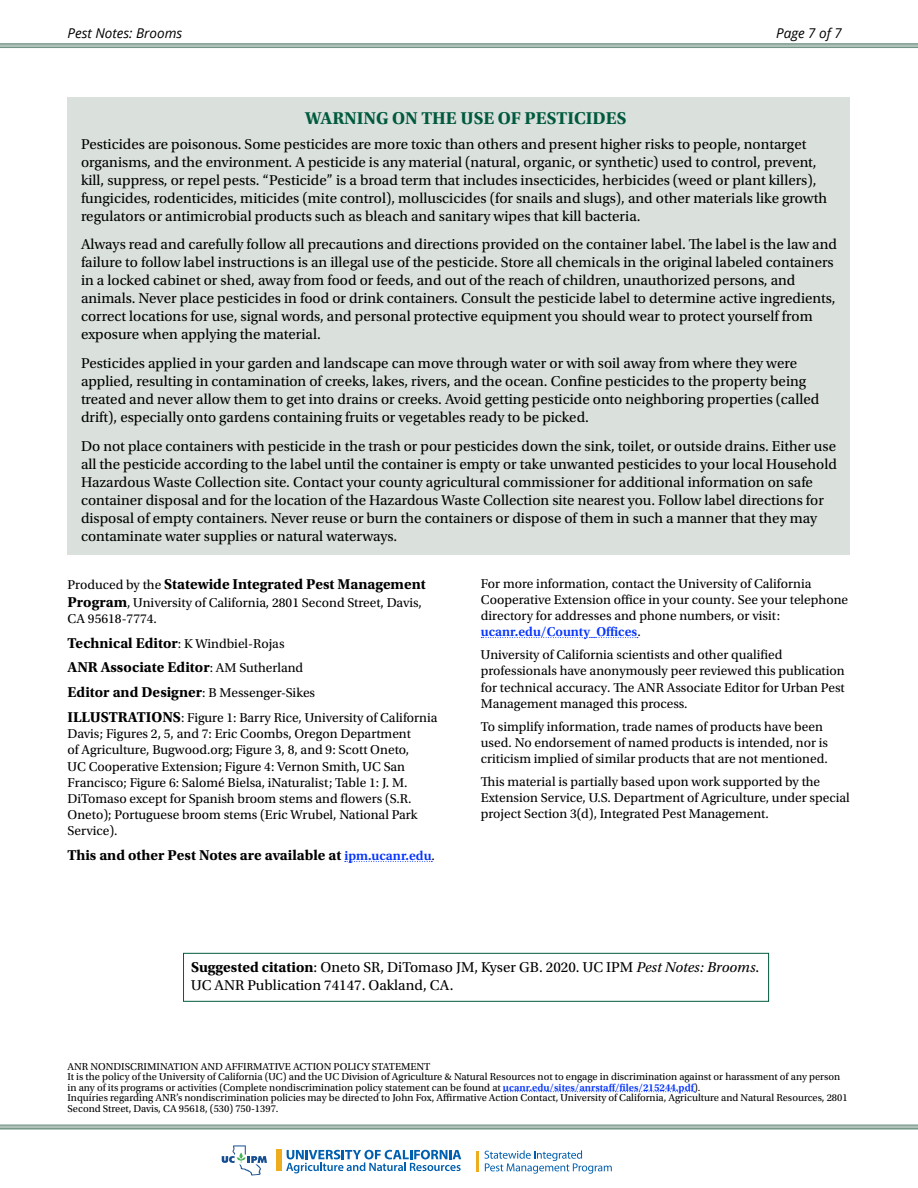
<style>
.page{position:relative;width:918px;height:1188px;background:#fff}
.page>*{position:absolute;margin:0;border:0;box-sizing:border-box;transform-origin:0 0}
.PN_Warning_title{font:700 18px "Utopia Std";color:#005a3e}
.PN_warning_text{font:15px/18px "Utopia Std";color:#000}
.PN_credits_9pt{font:700 15px "Utopia Std";color:#000}
.PN_citation_border{font:15px/18px "Utopia Std";color:#000}
.PN_credits_9pt-2{font:13.5px/16.2px "Utopia Std";color:#000}
.t1{font:italic 13.5px "Open Sans";color:#000}
.PN_Affirm_Action{font:10.5px/10.5px "Utopia Std";color:#000}
.s1{font-weight:400;font-size:13.5px}
.s2{font-weight:700;font-size:15px}
.s3{font-weight:600;font-size:13.5px;color:#0433ff}
.s4{font-weight:600;color:#0433ff}
.s5{font-weight:700}
.s6{font-style:italic}
</style>
<div class="page">
<svg style="left:0;top:44px;width:918px;height:4px;background:#99b1a6"></svg>
<svg style="left:222px;top:1145px;width:45px;height:31px"></svg>
<svg style="left:286px;top:1150px;width:175px;height:23px"></svg>
<div style="left:277px;top:1150px;width:5px;height:21px;background:#edad1f"></div>
<hr style="left:476px;top:1151px;width:2px;height:20px;background:#edad1f">
<svg style="left:484px;top:1150px;width:128px;height:24px"></svg>
<svg style="left:0;top:1125px;width:918px;height:4px;background:#99b0a5"></svg>
<div style="left:68px;top:97px;width:782px;height:457px;background:#dae0dc"></div>
<svg style="left:345px;top:861px;width:87px;height:1px"></svg>
<svg style="left:481px;top:637px;width:157px;height:1px"></svg>
<div style="left:183px;top:953px;width:586px;height:49px;border:1px solid #005a3e"></div>
<svg style="left:503px;top:1091px;width:192px;height:1px"></svg>
<p class="t1" style="left:68px;top:24px;width:116px">Pest Notes: Brooms</p>
<p class="t1" style="left:776px;top:24px;width:67px">Page 7 of 7</p>
<h1 class="PN_Warning_title" style="left:305px;top:107px;width:323px">WARNING ON THE USE OF PESTICIDES</h1>
<p class="PN_warning_text" style="left:81px;top:135px;width:748px">Pesticides are poisonous. Some pesticides are more toxic than others and present higher risks to people, nontarget organisms, and the environment. A pesticide is any material (natural, organic, or synthetic) used to control, prevent, kill, suppress, or repel pests. “Pesticide” is a broad term that includes insecticides, herbicides (weed or plant killers), fungicides, rodenticides, miticides (mite control), molluscicides (for snails and slugs), and other materials like growth regulators or antimicrobial products such as bleach and sanitary wipes that kill bacteria.</p>
<p class="PN_warning_text" style="left:81px;top:236px;width:757px">Always read and carefully follow all precautions and directions provided on the container label. The label is the law and failure to follow label instructions is an illegal use of the pesticide. Store all chemicals in the original labeled containers in a locked cabinet or shed, away from food or feeds, and out of the reach of children, unauthorized persons, and animals. Never place pesticides in food or drink containers. Consult the pesticide label to determine active ingredients, correct locations for use, signal words, and personal protective equipment you should wear to protect yourself from exposure when applying the material.</p>
<p class="PN_warning_text" style="left:81px;top:355px;width:740px">Pesticides applied in your garden and landscape can move through water or with soil away from where they were applied, resulting in contamination of creeks, lakes, rivers, and the ocean. Confine pesticides to the property being treated and never allow them to get into drains or creeks. Avoid getting pesticide onto neighboring properties (called drift), especially onto gardens containing fruits or vegetables ready to be picked.</p>
<p class="PN_warning_text" style="left:81px;top:437px;width:758px">Do not place containers with pesticide in the trash or pour pesticides down the sink, toilet, or outside drains. Either use all the pesticide according to the label until the container is empty or take unwanted pesticides to your local Household Hazardous Waste Collection site. Contact your county agricultural commissioner for additional information on safe container disposal and for the location of the Hazardous Waste Collection site nearest you. Follow label directions for disposal of empty containers. Never reuse or burn the containers or dispose of them in such a manner that they may contaminate water supplies or natural waterways.</p>
<p class="PN_credits_9pt" style="left:68px;top:575px;width:360px"><span class="s1">Produced by the</span> Statewide Integrated Pest Management</p>
<p class="PN_credits_9pt-2" style="left:67px;top:594px;width:356px"><span class="s2">Program</span>, University of California, 2801 Second Street, Davis,<br>CA 95618-7774.</p>
<p class="PN_credits_9pt-2" style="left:68px;top:635px;width:219px"><span class="s2">Technical Editor</span>: K Windbiel-Rojas</p>
<p class="PN_credits_9pt" style="left:68px;top:659px;width:237px">ANR Associate Editor<span class="s1">: AM Sutherland</span></p>
<p class="PN_credits_9pt" style="left:68px;top:684px;width:249px">Editor and Designer<span class="s1">: B Messenger-Sikes</span></p>
<p class="PN_credits_9pt-2" style="left:67px;top:710px;width:372px"><span class="s2">ILLUSTRATIONS</span>: Figure 1: Barry Rice, University of California Davis; Figures 2, 5, and 7: Eric Coombs, Oregon Department<br>of Agriculture, Bugwood.org; Figure 3, 8, and 9: Scott Oneto,<br>UC Cooperative Extension; Figure 4: Vernon Smith, UC San Francisco; Figure 6: Salomé Bielsa, iNaturalist; Table 1: J. M.<br>DiTomaso except for Spanish broom stems and flowers (S.R.<br>Oneto); Portuguese broom stems (Eric Wrubel, National Park Service).</p>
<p class="PN_credits_9pt" style="left:68px;top:846px;width:369px">This and other Pest Notes are available at <span class="s3">ipm.ucanr.edu</span><span class="s1">.</span></p>
<p class="PN_credits_9pt-2" style="left:481px;top:575px;width:369px">For more information, contact the University of California Cooperative Extension office in your county. See your telephone directory for addresses and phone numbers, or visit: <span class="s4">ucanr.edu/County_Offices</span>.</p>
<p class="PN_credits_9pt-2" style="left:481px;top:647px;width:365px">University of California scientists and other qualified professionals have anonymously peer reviewed this publication for technical accuracy. The ANR Associate Editor for Urban Pest Management managed this process.</p>
<p class="PN_credits_9pt-2" style="left:481px;top:718px;width:349px">To simplify information, trade names of products have been used. No endorsement of named products is intended, nor is criticism implied of similar products that are not mentioned.</p>
<p class="PN_credits_9pt-2" style="left:481px;top:774px;width:370px">This material is partially based upon work supported by the<br>Extension Service, U.S. Department of Agriculture, under special project Section 3(d), Integrated Pest Management.</p>
<p class="PN_citation_border" style="left:191px;top:958px;width:570px"><span class="s5">Suggested citation</span>: Oneto SR, DiTomaso JM, Kyser GB. 2020. UC IPM <span class="s6">Pest Notes: Brooms</span>.<br>UC ANR Publication 74147. Oakland, CA.</p>
<p class="PN_Affirm_Action" style="left:68px;top:1061px;width:364px">ANR NONDISCRIMINATION AND AFFIRMATIVE ACTION POLICY STATEMENT</p>
<p class="PN_Affirm_Action" style="left:68px;top:1072px;width:774px">It is the policy of the University of California (UC) and the UC Division of Agriculture &amp; Natural Resources not to engage in discrimination against or harassment of any person in any of its programs or activities (Complete nondiscrimination policy statement can be found at <span class="s4">ucanr.edu/sites/anrstaff/files/215244.pdf</span>).</p>
<p class="PN_Affirm_Action" style="left:68px;top:1093px;width:782px">Inquiries regarding ANR’s nondiscrimination policies may be directed to John Fox, Affirmative Action Contact, University of California, Agriculture and Natural Resources, 2801<br>Second Street, Davis, CA 95618, (530) 750-1397.</p>
</div>
